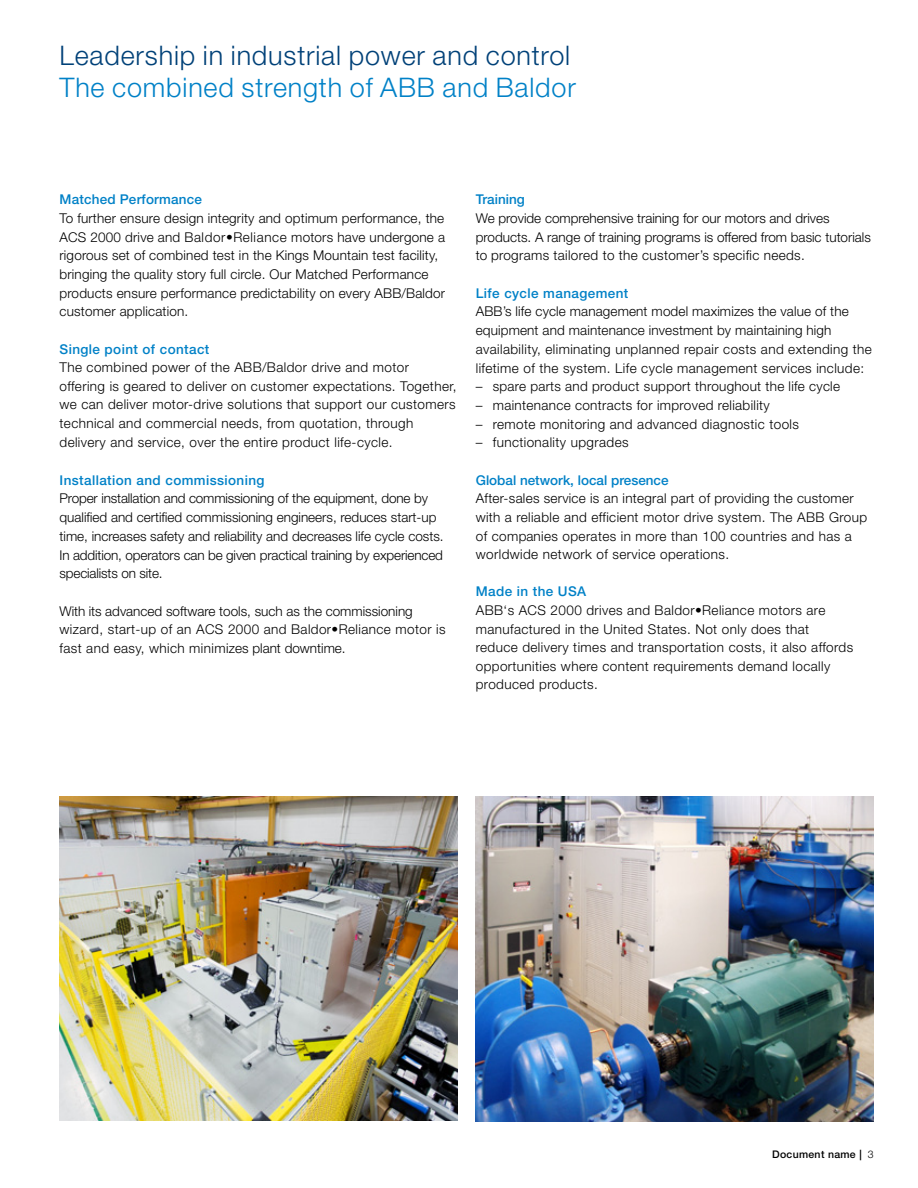
<style>
.page{position:relative;width:918px;height:1188px;background:#fff}
.page>*{position:absolute;margin:0;border:0;box-sizing:border-box;transform-origin:0 0}
.t1{font:300 27px "Helvetica Neue";letter-spacing:.03em;color:#004178}
.t2{font:300 27px "Helvetica Neue";letter-spacing:.03em;color:#0081c7}
.t3{font:300 13.5px/18.6px "Helvetica Neue";letter-spacing:.02em;color:#000}
.t4{font:300 13.5px/18.8px "Helvetica Neue";letter-spacing:-.01em;color:#000}
.t5{font:300 13.5px/18.8px "Helvetica Neue";color:#000}
.t6{font:500 13.5px "Helvetica Neue";letter-spacing:.03em;color:#0081c7}
.t7{font:500 13.5px "Helvetica Neue";color:#0081c7}
.t8{font:500 10.5px "Helvetica Neue";letter-spacing:.03em;color:#000}
.s1{font-weight:300}
</style>
<div class="page">
<img style="left:60px;top:797px;width:397px;height:324px">
<img style="left:476px;top:797px;width:397px;height:324px">
<h1 class="t1" style="left:60px;top:38px;width:512px">Leadership in industrial power and control</h1>
<h1 class="t2" style="left:60px;top:71px;width:518px">The combined strength of ABB and Baldor</h1>
<p class="t6" style="left:60px;top:191px;width:144px">Matched Performance</p>
<p class="t3" style="left:60px;top:208px;width:387px">To further ensure design integrity and optimum performance, the ACS 2000 drive and Baldor•Reliance motors have undergone a rigorous set of combined test in the Kings Mountain test facility, bringing the quality story full circle. Our Matched Performance products ensure performance predictability on every ABB/Baldor customer application.</p>
<p class="t6" style="left:60px;top:341px;width:151px">Single point of contact</p>
<p class="t3" style="left:60px;top:358px;width:399px">The combined power of the ABB/Baldor drive and motor offering is geared to deliver on customer expectations. Together, we can deliver motor-drive solutions that support our customers technical and commercial needs, from quotation, through delivery and service, over the entire product life-cycle.</p>
<p class="t6" style="left:60px;top:472px;width:207px">Installation and commissioning</p>
<p class="t4" style="left:60px;top:489px;width:386px">Proper installation and commissioning of the equipment, done by qualified and certified commissioning engineers, reduces start-up time, increases safety and reliability and decreases life cycle costs.<br>In addition, operators can be given practical training by experienced specialists on site.</p>
<p class="t3" style="left:60px;top:601px;width:388px">With its advanced software tools, such as the commissioning wizard, start-up of an ACS 2000 and Baldor•Reliance motor is fast and easy, which minimizes plant downtime.</p>
<p class="t7" style="left:476px;top:191px;width:51px">Training</p>
<p class="t5" style="left:476px;top:208px;width:397px">We provide comprehensive training for our motors and drives products. A range of training programs is offered from basic tutorials to programs tailored to the customer’s specific needs.</p>
<p class="t6" style="left:476px;top:285px;width:154px">Life cycle management</p>
<p class="t3" style="left:476px;top:302px;width:398px">ABB’s life cycle management model maximizes the value of the equipment and maintenance investment by maintaining high availability, eliminating unplanned repair costs and extending the lifetime of the system. Life cycle management services include:</p>
<p class="t3" style="left:476px;top:377px;width:366px">– spare parts and product support throughout the life cycle</p>
<p class="t3" style="left:476px;top:396px;width:296px">– maintenance contracts for improved reliability</p>
<p class="t3" style="left:476px;top:414px;width:325px">– remote monitoring and advanced diagnostic tools</p>
<p class="t3" style="left:476px;top:433px;width:154px">– functionality upgrades</p>
<p class="t7" style="left:476px;top:472px;width:194px">Global network, local presence</p>
<p class="t3" style="left:476px;top:489px;width:393px">After-sales service is an integral part of providing the customer with a reliable and efficient motor drive system. The ABB Group of companies operates in more than 100 countries and has a worldwide network of service operations.</p>
<p class="t6" style="left:476px;top:584px;width:112px">Made in the USA</p>
<p class="t3" style="left:476px;top:601px;width:379px">ABB‘s ACS 2000 drives and Baldor•Reliance motors are manufactured in the United States. Not only does that reduce delivery times and transportation costs, it also affords opportunities where content requirements demand locally produced products.</p>
<p class="t8" style="left:772px;top:1148px;width:103px">Document name | <span class="s1">3</span></p>
</div>
